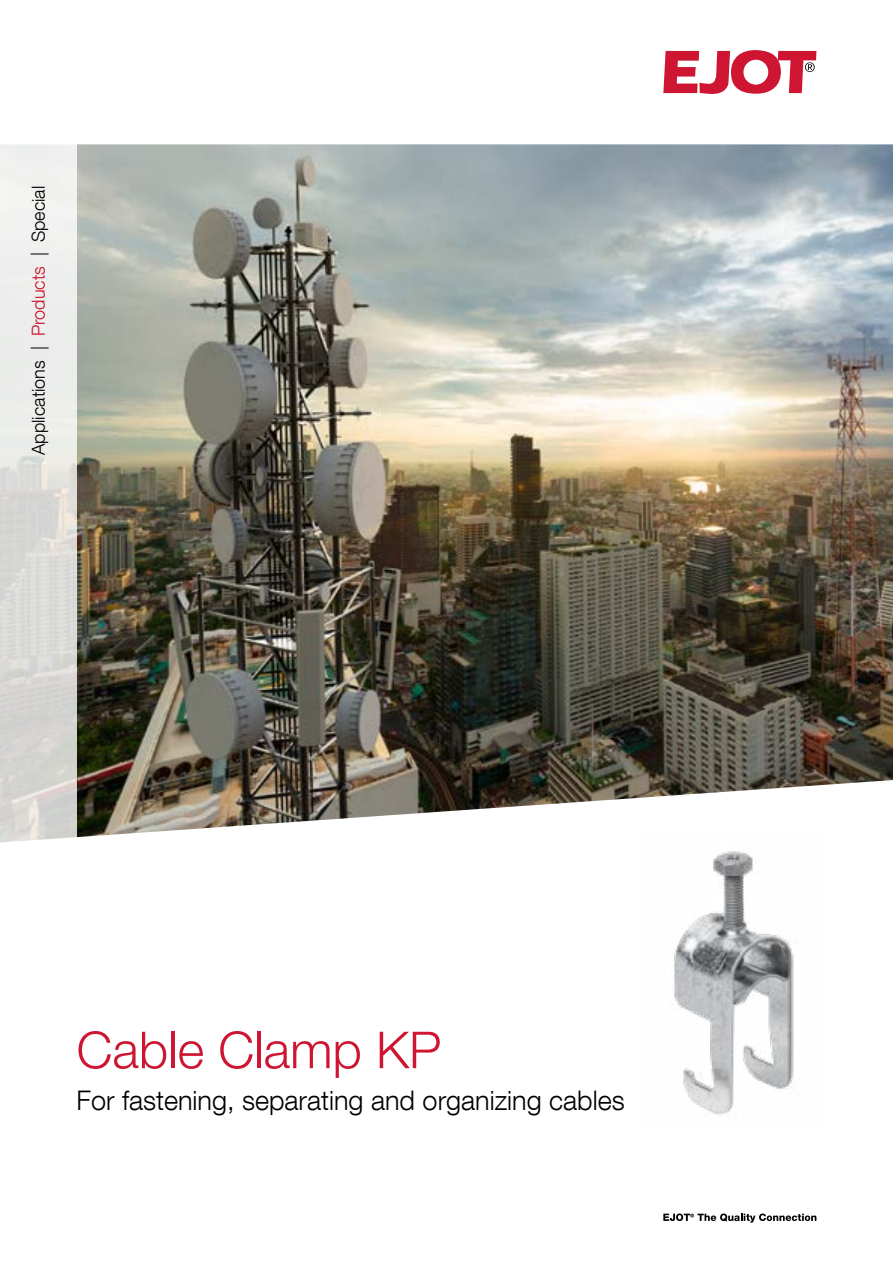
<style>
.page{position:relative;width:893px;height:1263px;background:#fff}
.page>*{position:absolute;margin:0;border:0;box-sizing:border-box;transform-origin:0 0}
.t1{font:300 51px "Helvetica Neue LT Com";color:#ce1531}
.t2{font:300 27px "Helvetica Neue LT Com";color:#000}
.t3{font:300 18px "Helvetica Neue LT Com";color:#000}
.s1{color:#ce1531}
</style>
<div class="page">
<svg style="left:663px;top:50px;width:153px;height:44px"></svg>
<img style="left:77px;top:144px;width:816px;height:694px">
<svg style="left:0;top:144px;width:77px;height:699px;background:#e2e2df"></svg>
<svg style="left:663px;top:1213px;width:153px;height:10px"></svg>
<img style="left:643px;top:831px;width:182px;height:285px">
<p class="t3" style="left:27px;top:455px;width:270px;rotate:-90deg">Applications | <span class="s1">Products</span> | Special</p>
<h1 class="t1" style="left:77px;top:1019px;width:366px">Cable Clamp KP</h1>
<p class="t2" style="left:77px;top:1084px;width:550px">For fastening, separating and organizing cables</p>
</div>
